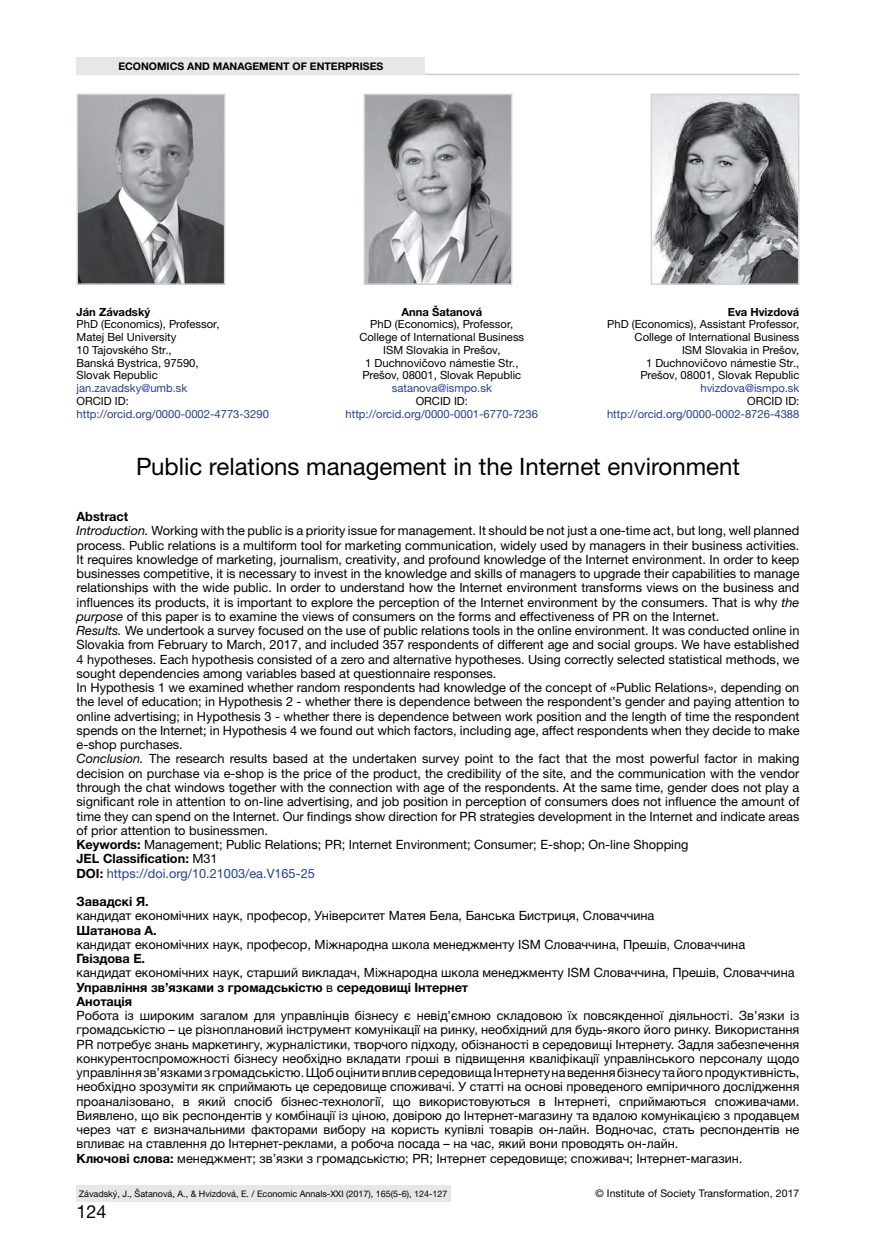
<style>
.page{position:relative;width:876px;height:1246px;background:#fff}
.page>*{position:absolute;margin:0;border:0;box-sizing:border-box;transform-origin:0 0}
.t1{font:24px "Helvetica Neue LTW1 G";color:#000}
.t2{font:18px "Helvetica Neue LTW1 G";color:#000}
.t3{font:12.75px/14.2px "Helvetica Neue LTW1 G";color:#000}
.t4{font:700 12.75px "Helvetica Neue LTW1 G";color:#000}
.t5{font:11.25px/12.8px "Helvetica Neue LTW1 G";color:#000}
.t6{font:11.25px "Helvetica Neue LTW1 G";color:#25408f}
.t7{font:700 11.25px "Helvetica Neue LTW1 G";color:#000}
.t8{font:10.5px "Helvetica Neue LTW1 G";letter-spacing:.01em;color:#000}
.t9{font:700 10.5px "Helvetica Neue LTW1 G";color:#000}
.t10{font:9px "Helvetica Neue LTW1 G";color:#000}
.s1{font-weight:700}
.s2{font-style:italic}
.s3{color:#25408f}
</style>
<div class="page">
<hr style="left:77px;top:74px;width:722px;height:1px;background:#000">
<div style="left:77px;top:1185px;width:374px;height:17px;background:#e6e7e8"></div>
<div style="left:77px;top:57px;width:348px;height:17px;background:#e6e7e8"></div>
<img style="left:654px;top:97px;width:142px;height:185px">
<div style="left:651px;top:94px;width:148px;height:191px;border:2px solid #d1d3d4"></div>
<img style="left:367px;top:97px;width:142px;height:185px">
<div style="left:364px;top:94px;width:148px;height:191px;border:2px solid #d1d3d4"></div>
<img style="left:80px;top:97px;width:142px;height:185px">
<div style="left:77px;top:94px;width:148px;height:191px;border:2px solid #d1d3d4"></div>
<p class="t9" style="left:118px;top:59px;width:267px">ECONOMICS AND MANAGEMENT OF ENTERPRISES</p>
<p class="t7" style="left:77px;top:305px;width:75px">Ján Závadský</p>
<p class="t5" style="left:77px;top:318px;width:144px">PhD (Economics), Professor,<br>Matej Bel University<br>10 Tajovského Str.,<br>Banská Bystrica, 97590,<br>Slovak Republic</p>
<p class="t6" style="left:77px;top:381px;width:112px">jan.zavadsky@umb.sk</p>
<p class="t5" style="left:77px;top:394px;width:54px">ORCID ID:</p>
<p class="t6" style="left:77px;top:407px;width:194px">http://orcid.org/0000-0002-4773-3290</p>
<p class="t7" style="left:401px;top:305px;width:82px">Anna Šatanová</p>
<p class="t5" style="left:359px;top:318px;width:166px;text-align:center">PhD (Economics), Professor,<br>College of International Business<br>ISM Slovakia in Prešov,<br>1 Duchnovičovo námestie Str.,<br>Prešov, 08001, Slovak Republic</p>
<p class="t6" style="left:392px;top:381px;width:102px">satanova@ismpo.sk</p>
<p class="t5" style="left:416px;top:394px;width:54px">ORCID ID:</p>
<p class="t6" style="left:346px;top:407px;width:194px">http://orcid.org/0000-0001-6770-7236</p>
<p class="t7" style="left:728px;top:305px;width:73px">Eva Hvizdová</p>
<p class="t5" style="left:607px;top:318px;width:194px;text-align:right">PhD (Economics), Assistant Professor,<br>College of International Business<br>ISM Slovakia in Prešov,<br>1 Duchnovičovo námestie Str.,<br>Prešov, 08001, Slovak Republic</p>
<p class="t6" style="left:700px;top:381px;width:101px">hvizdova@ismpo.sk</p>
<p class="t5" style="left:747px;top:394px;width:54px">ORCID ID:</p>
<p class="t6" style="left:607px;top:407px;width:194px">http://orcid.org/0000-0002-8726-4388</p>
<h1 class="t1" style="left:136px;top:452px;width:605px">Public relations management in the Internet environment</h1>
<p class="t3" style="left:77px;top:509px;width:724px"><span class="s1">Abstract<br></span><span class="s2">Introduction.</span> Working with the public is a priority issue for management. It should be not just a one-time act, but long, well planned process. Public relations is a multiform tool for marketing communication, widely used by managers in their business activities.<br>It requires knowledge of marketing, journalism, creativity, and profound knowledge of the Internet environment. In order to keep businesses competitive, it is necessary to invest in the knowledge and skills of managers to upgrade their capabilities to manage relationships with the wide public. In order to understand how the Internet environment transforms views on the business and influences its products, it is important to explore the perception of the Internet environment by the consumers. That is why <span class="s2">the purpose</span> of this paper is to examine the views of consumers on the forms and effectiveness of PR on the Internet.<br><span class="s2">Results.</span> We undertook a survey focused on the use of public relations tools in the online environment. It was conducted online in Slovakia from February to March, 2017, and included 357 respondents of different age and social groups. We have established 4 hypotheses. Each hypothesis consisted of a zero and alternative hypotheses. Using correctly selected statistical methods, we sought dependencies among variables based at questionnaire responses.<br>In Hypothesis 1 we examined whether random respondents had knowledge of the concept of «Public Relations», depending on the level of education; in Hypothesis 2 - whether there is dependence between the respondent’s gender and paying attention to online advertising; in Hypothesis 3 - whether there is dependence between work position and the length of time the respondent spends on the Internet; in Hypothesis 4 we found out which factors, including age, affect respondents when they decide to make e-shop purchases.<br><span class="s2">Conclusion.</span> The research results based at the undertaken survey point to the fact that the most powerful factor in making decision on purchase via e-shop is the price of the product, the credibility of the site, and the communication with the vendor through the chat windows together with the connection with age of the respondents. At the same time, gender does not play a significant role in attention to on-line advertising, and job position in perception of consumers does not influence the amount of time they can spend on the Internet. Our findings show direction for PR strategies development in the Internet and indicate areas of prior attention to businessmen.<br><span class="s1">Keywords:</span> Management; Public Relations; PR; Internet Environment; Consumer; E-shop; On-line Shopping<br><span class="s1">JEL Classification:</span> M31<br><span class="s1">DOI:</span> <span class="s3">https://doi.org/10.21003/ea.V165-25</span></p>
<p class="t4" style="left:77px;top:893px;width:74px">Завадскі Я.</p>
<p class="t3" style="left:77px;top:908px;width:579px">кандидат економічних наук, професор, Університет Матея Бела, Банська Бистриця, Словаччина</p>
<p class="t4" style="left:77px;top:922px;width:82px">Шатанова А.</p>
<p class="t3" style="left:77px;top:937px;width:670px">кандидат економічних наук, професор, Міжнародна школа менеджменту ISM Словаччина, Прешів, Словаччина</p>
<p class="t4" style="left:77px;top:951px;width:70px">Гвіздова Е.</p>
<p class="t3" style="left:77px;top:965px;width:719px">кандидат економічних наук, старший викладач, Міжнародна школа менеджменту ISM Словаччина, Прешів, Словаччина<br><span class="s1">Управління зв’язками з громадськістю</span> в <span class="s1">середовищі Інтернет<br>Анотація</span></p>
<p class="t3" style="left:77px;top:1008px;width:724px">Робота із широким загалом для управлінців бізнесу є невід’ємною складовою їх повсякденної діяльності. Зв’язки із громадськістю – це різноплановий інструмент комунікації на ринку, необхідний для будь-якого його ринку. Використання PR потребує знань маркетингу, журналістики, творчого підходу, обізнаності в середовищі Інтернету. Задля забезпечення конкурентоспроможності бізнесу необхідно вкладати гроші в підвищення кваліфікації управлінського персоналу щодо управління зв’язками з громадськістю. Щоб оцінити вплив середовища Інтернету на ведення бізнесу та його продуктивність, необхідно зрозуміти як сприймають це середовище споживачі. У статті на основі проведеного емпіричного дослідження проаналізовано, в який спосіб бізнес-технології, що використовуються в Інтернеті, сприймаються споживачами.<br>Виявлено, що вік респондентів у комбінації із ціною, довірою до Інтернет-магазину та вдалою комунікацією з продавцем через чат є визначальними факторами вибору на користь купівлі товарів он-лайн. Водночас, стать респондентів не впливає на ставлення до Інтернет-реклами, а робоча посада – на час, який вони проводять он-лайн.<br><span class="s1">Ключові слова:</span> менеджмент; зв’язки з громадськістю; PR; Інтернет середовище; споживач; Інтернет-магазин.</p>
<p class="t10" style="left:79px;top:1188px;width:370px">Závadský, J., Šatanová, A., &amp; Hvizdová, E. / Economic Annals-XXI (2017), 165(5-6), 124-127</p>
<h2 class="t2" style="left:77px;top:1200px;width:32px">124</h2>
<p class="t8" style="left:595px;top:1187px;width:206px">© Institute of Society Transformation, 2017</p>
</div>
